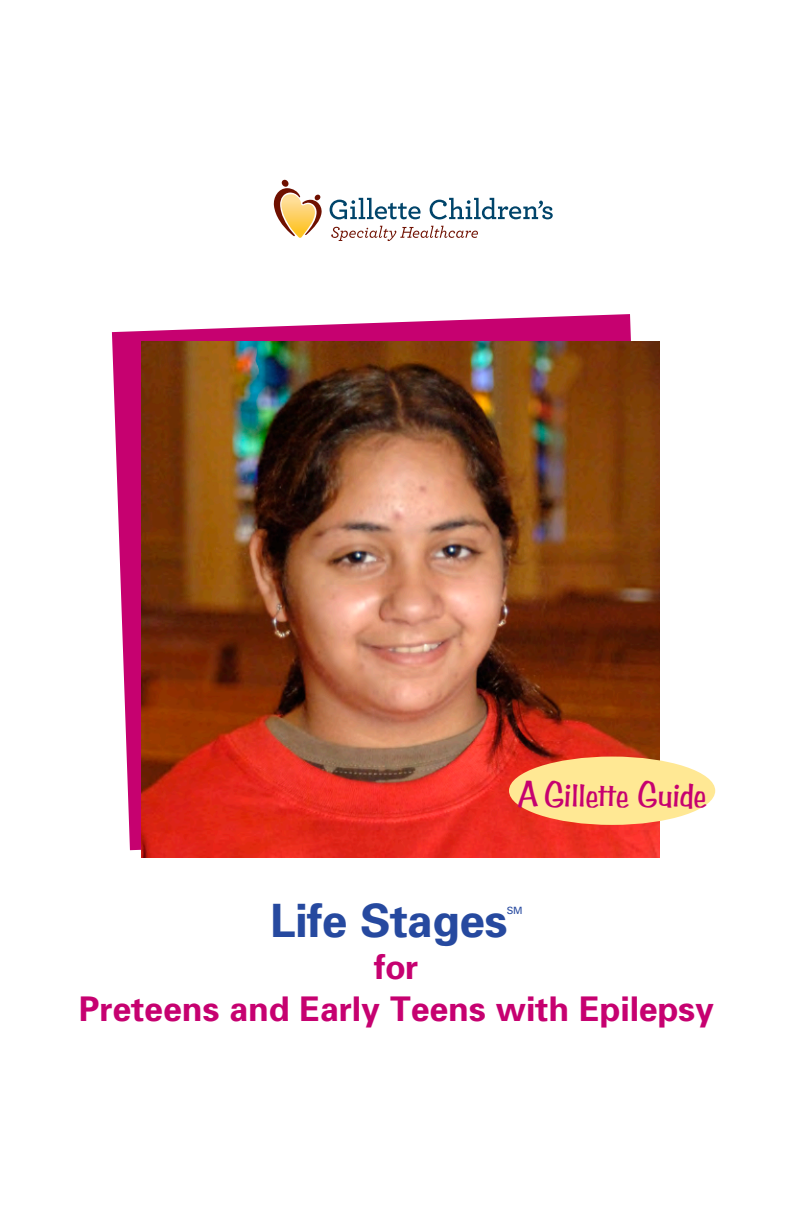
<style>
.page{position:relative;width:792px;height:1224px;background:#fff}
.page>*{position:absolute;margin:0;border:0;box-sizing:border-box;transform-origin:0 0}
.Body_Copy{font:700 46px "Univers";letter-spacing:-.015em;color:#26499f}
.t1{font:36px "Benguiat Frisky";letter-spacing:-.015em;color:#c60170}
.Body_Copy-2{font:700 34px/42px "Univers";letter-spacing:-.005em;color:#c60170;text-align:center}
.Body_Copy-3{font:10px "Univers";color:#26499f}
</style>
<div class="page">
<svg style="left:112px;top:314px;width:536px;height:536px;fill:#c60170"></svg>
<img style="left:141px;top:342px;width:519px;height:516px">
<div style="left:509px;top:757px;width:206px;height:68px;background:#ffe894;border-radius:50%"></div>
<svg style="left:281px;top:180px;width:8px;height:7px"></svg>
<svg style="left:330px;top:198px;width:91px;height:21px"></svg>
<svg style="left:430px;top:198px;width:123px;height:21px"></svg>
<svg style="left:331px;top:226px;width:147px;height:15px"></svg>
<svg style="left:274px;top:188px;width:48px;height:50px"></svg>
<p class="t1" style="left:517px;top:773px;width:191px">A Gillette Guide</p>
<p class="Body_Copy" style="left:270px;top:891px;width:239px">Life Stages</p>
<p class="Body_Copy-3" style="left:507px;top:904px;width:17px">SM</p>
<p class="Body_Copy-2" style="left:79px;top:945px;width:637px">for<br>Preteens and Early Teens with Epilepsy</p>
</div>
